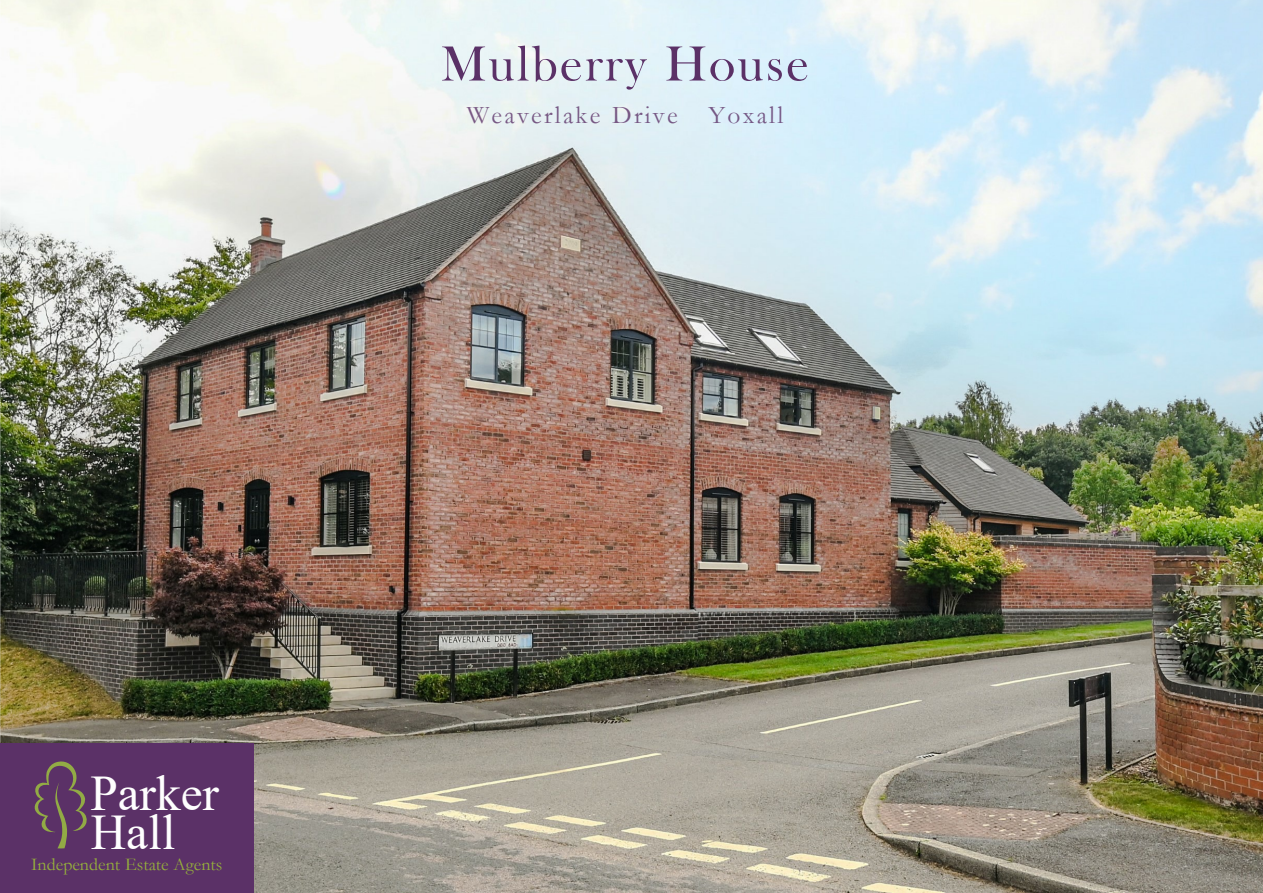
<style>
.page{position:relative;width:1263px;height:893px;background:#fff}
.page>*{position:absolute;margin:0;border:0;box-sizing:border-box;transform-origin:0 0}
.t1{font:51px "Bask Old Face";letter-spacing:.045em;color:#5b3167}
.t2{font:49.8px "Times New Roman";color:#fefefe}
.t3{font:25.5px "Garamond";letter-spacing:.09em;color:rgb(91 49 103/.8)}
.t4{font:18px "Garamond";color:#95b03c}
</style>
<div class="page">
<img style="left:0;top:0;width:1263px;height:893px">
<div style="left:0;top:743px;width:254px;height:150px;background:#5b3167"></div>
<svg style="left:34px;top:761px;width:53px;height:88px"></svg>
<h1 class="t1" style="left:441px;top:45px;width:370px">Mulberry House</h1>
<h3 class="t3" style="left:467px;top:106px;width:318px">Weaverlake Drive Yoxall</h3>
<h2 class="t2" style="left:90px;top:776px;width:130px">Parker</h2>
<h2 class="t2" style="left:91px;top:814px;width:86px">Hall</h2>
<p class="t4" style="left:31px;top:858px;width:193px">Independent Estate Agents</p>
</div>
